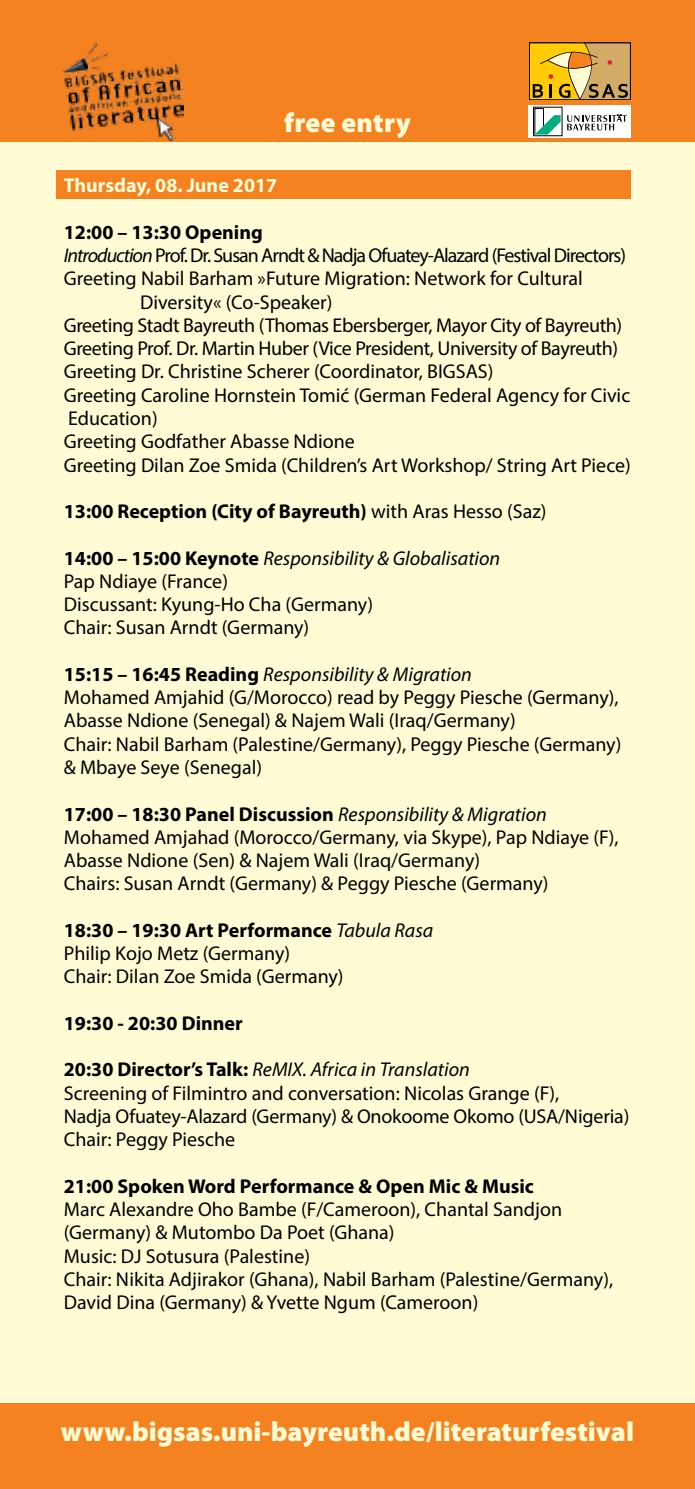
<style>
.page{position:relative;width:695px;height:1489px;background:#fff}
.page>*{position:absolute;margin:0;border:0;box-sizing:border-box;transform-origin:0 0}
.t1{font:900 27.5px "Myriad Pro";color:#fffcd5}
.t2{font:20px/23.2px "Myriad Pro";color:#000}
.t3{font:700 20px "Myriad Pro";color:#000}
.t4{font:20px "Myriad Pro";letter-spacing:-.02em;color:#000}
.t5{font:20px "Myriad Pro";letter-spacing:-.05em;color:#000}
.t6{font:700 20px "Myriad Pro";color:#fffcd5}
.s1{font-style:italic}
.s2{font-weight:400}
.s3{font-weight:700}
</style>
<div class="page">
<div style="left:0;top:106px;width:694px;height:1311px;background:#fffcd5"></div>
<div style="left:0;top:0;width:694px;height:142px;background:#f58220"></div>
<div style="left:0;top:1403px;width:694px;height:85px;background:#f58220"></div>
<div style="left:57px;top:170px;width:574px;height:28px;background:#f58220"></div>
<img style="left:64px;top:43px;width:119px;height:98px">
<svg style="left:532px;top:45px;width:96px;height:53px;background:#d0a841"></svg>
<div style="left:529px;top:43px;width:101px;height:57px;border:1px solid #000"></div>
<div style="left:528px;top:105px;width:103px;height:32px;background:#fff"></div>
<svg style="left:535px;top:109px;width:25px;height:25px"></svg>
<div style="left:533px;top:107px;width:29px;height:29px;border:1px solid #000"></div>
<svg style="left:567px;top:114px;width:59px;height:16px"></svg>
<h1 class="t1" style="left:284px;top:107px;width:128px">free entry</h1>
<p class="t6" style="left:64px;top:172px;width:215px">Thursday, 08. June 2017</p>
<p class="t3" style="left:64px;top:219px;width:200px">12:00 – 13:30 Opening</p>
<p class="t5" style="left:64px;top:243px;width:563px"><span class="s1">Introduction</span> Prof. Dr. Susan Arndt &amp; Nadja Ofuatey-Alazard (Festival Directors)</p>
<p class="t2" style="left:64px;top:267px;width:520px">Greeting Nabil Barham »Future Migration: Network for Cultural</p>
<p class="t2" style="left:140px;top:290px;width:194px">Diversity« (Co-Speaker)</p>
<p class="t4" style="left:64px;top:313px;width:560px">Greeting Stadt Bayreuth (Thomas Ebersberger, Mayor City of Bayreuth)</p>
<p class="t4" style="left:64px;top:336px;width:556px">Greeting Prof. Dr. Martin Huber (Vice President, University of Bayreuth)</p>
<p class="t2" style="left:64px;top:360px;width:431px">Greeting Dr. Christine Scherer (Coordinator, BIGSAS)</p>
<p class="t2" style="left:64px;top:383px;width:568px">Greeting Caroline Hornstein Tomić (German Federal Agency for Civic</p>
<p class="t2" style="left:68px;top:406px;width:91px">Education)</p>
<p class="t2" style="left:64px;top:429px;width:292px">Greeting Godfather Abasse Ndione</p>
<p class="t2" style="left:64px;top:453px;width:568px">Greeting Dilan Zoe Smida (Children’s Art Workshop/ String Art Piece)</p>
<p class="t3" style="left:64px;top:498px;width:484px">13:00 Reception (City of Bayreuth) <span class="s2">with Aras Hesso (Saz)</span></p>
<p class="t2" style="left:64px;top:546px;width:438px"><span class="s3">14:00 – 15:00 Keynote</span> <span class="s1">Responsibility &amp; Globalisation </span>Pap Ndiaye (France)<br>Discussant: Kyung-Ho Cha (Germany)<br>Chair: Susan Arndt (Germany)</p>
<p class="t2" style="left:64px;top:662px;width:559px"><span class="s3">15:15 – 16:45 Reading</span> <span class="s1">Responsibility &amp; Migration<br></span>Mohamed Amjahid (G/Morocco) read by Peggy Piesche (Germany), Abasse Ndione (Senegal) &amp; Najem Wali (Iraq/Germany)<br>Chair: Nabil Barham (Palestine/Germany), Peggy Piesche (Germany) &amp; Mbaye Seye (Senegal)</p>
<p class="t2" style="left:64px;top:801px;width:556px"><span class="s3">17:00 – 18:30 Panel Discussion</span> <span class="s1">Responsibility &amp; Migration </span>Mohamed Amjahad (Morocco/Germany, via Skype), Pap Ndiaye (F), Abasse Ndione (Sen) &amp; Najem Wali (Iraq/Germany)<br>Chairs: Susan Arndt (Germany) &amp; Peggy Piesche (Germany)</p>
<p class="t2" style="left:64px;top:918px;width:371px"><span class="s3">18:30 – 19:30 Art Performance</span> <span class="s1">Tabula Rasa<br></span>Philip Kojo Metz (Germany)<br>Chair: Dilan Zoe Smida (Germany)</p>
<p class="t3" style="left:64px;top:1010px;width:180px">19:30 - 20:30 Dinner</p>
<p class="t2" style="left:64px;top:1057px;width:567px"><span class="s3">20:30 Director’s Talk:</span> <span class="s1">ReMIX. Africa in Translation<br></span>Screening of Filmintro and conversation: Nicolas Grange (F),<br>Nadja Ofuatey-Alazard (Germany) &amp; Onokoome Okomo (USA/Nigeria)<br>Chair: Peggy Piesche</p>
<p class="t3" style="left:64px;top:1172px;width:471px">21:00 Spoken Word Performance &amp; Open Mic &amp; Music</p>
<p class="t2" style="left:64px;top:1197px;width:551px">Marc Alexandre Oho Bambe (F/Cameroon), Chantal Sandjon (Germany) &amp; Mutombo Da Poet (Ghana)<br>Music: DJ Sotusura (Palestine)<br>Chair: Nikita Adjirakor (Ghana), Nabil Barham (Palestine/Germany), David Dina (Germany) &amp; Yvette Ngum (Cameroon)</p>
<h1 class="t1" style="left:61px;top:1415px;width:574px">www.bigsas.uni-bayreuth.de/literaturfestival</h1>
</div>
